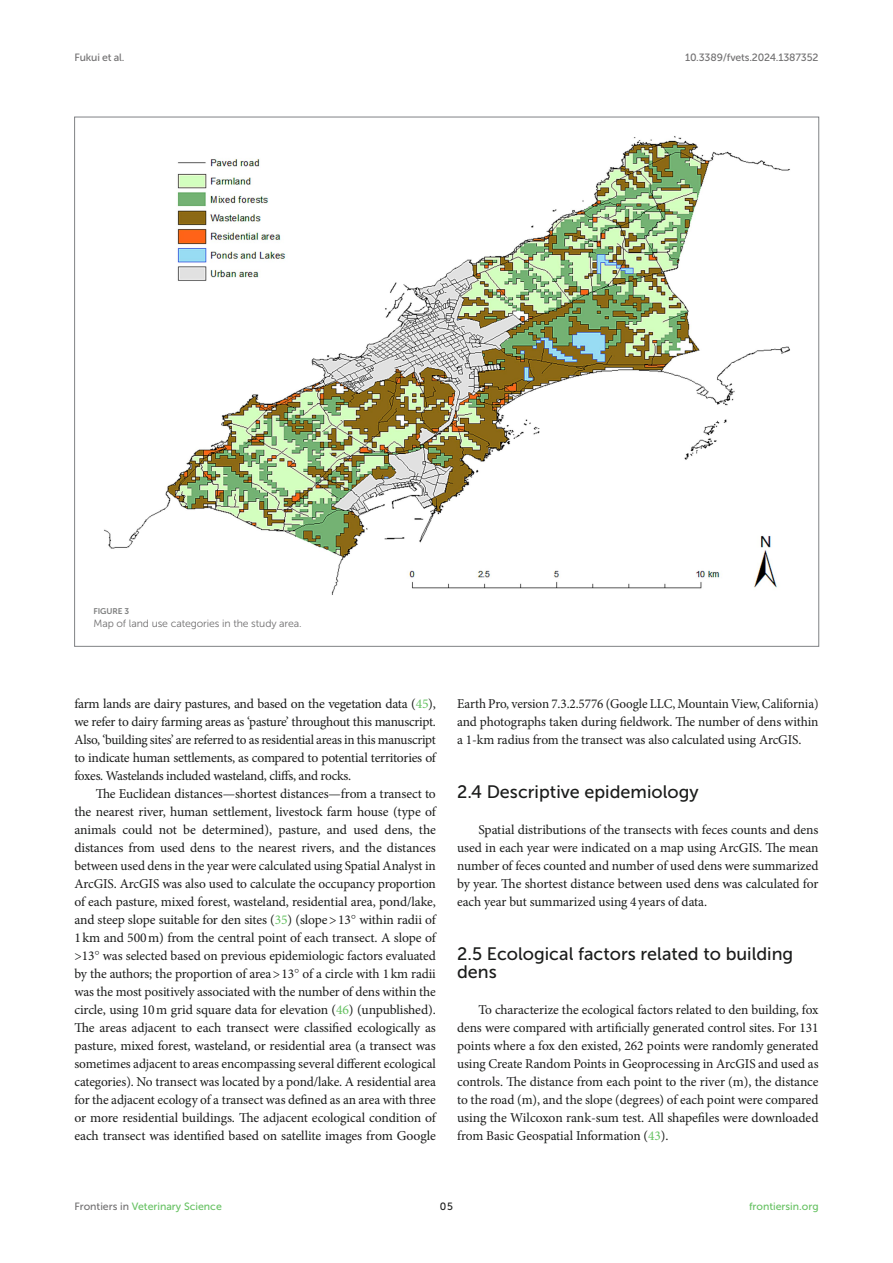
<style>
.page{position:relative;width:893px;height:1263px;background:#fff}
.page>*{position:absolute;margin:0;border:0;box-sizing:border-box;transform-origin:0 0}
.HEAD_2{font:18px/18px "Museo Sans 500";color:#1b1c1b}
.TEXT{font:13.5px/18px "Minion Pro";letter-spacing:-.01em;color:#1b1c1b;text-align:justify}
.TEXT_FLUSH{font:13.5px/18px "Minion Pro";letter-spacing:-.015em;color:#1b1c1b;text-align:justify}
.t1{font:10.5px "Museo Sans 500";color:#65c161}
.FIG_LEG{font:10.5px "Museo Sans 300";letter-spacing:-.01em;color:#706f70}
.t2{font:10.5px "Museo Sans 500";letter-spacing:-.015em;color:#706f70}
.t3{font:10.5px "Museo Sans 500";color:#1b1c1b}
.FIG_HD{font:8.25px "Museo Sans 700";letter-spacing:-.01em;color:#7e7f7f}
.s1{color:#65c161}
.s2{font-family:"STIX"}
.s3{color:#706f70}
</style>
<div class="page">
<img style="left:104px;top:136px;width:686px;height:459px">
<p class="t2" style="left:74px;top:51px;width:52px">Fukui et al.</p>
<p class="t2" style="left:685px;top:51px;width:135px">10.3389/fvets.2024.1387352</p>
<p class="FIG_HD" style="left:94px;top:606px;width:37px">FIGURE 3</p>
<p class="FIG_LEG" style="left:94px;top:618px;width:210px">Map of land use categories in the study area.</p>
<p class="TEXT_FLUSH" style="left:74px;top:695px;width:363px">farm lands are dairy pastures, and based on the vegetation data (<span class="s1">45</span>), we refer to dairy farming areas as ‘pasture’ throughout this manuscript.<br>Also, ‘building sites’ are referred to as residential areas in this manuscript to indicate human settlements, as compared to potential territories of foxes. Wastelands included wasteland, cliffs, and rocks.</p>
<p class="TEXT" style="left:74px;top:785px;width:363px;text-indent:21px">The Euclidean distances—shortest distances—from a transect to the nearest river, human settlement, livestock farm house (type of animals could not be determined), pasture, and used dens, the distances from used dens to the nearest rivers, and the distances between used dens in the year were calculated using Spatial Analyst in ArcGIS. ArcGIS was also used to calculate the occupancy proportion of each pasture, mixed forest, wasteland, residential area, pond/lake, and steep slope suitable for den sites (<span class="s1">35</span>) (slope&gt;13<span class="s2">°</span> within radii of 1km and 500m) from the central point of each transect. A slope of &gt;13<span class="s2">°</span> was selected based on previous epidemiologic factors evaluated by the authors; the proportion of area&gt;13<span class="s2">°</span> of a circle with 1km radii was the most positively associated with the number of dens within the circle, using 10m grid square data for elevation (<span class="s1">46</span>) (unpublished).<br>The areas adjacent to each transect were classified ecologically as pasture, mixed forest, wasteland, or residential area (a transect was sometimes adjacent to areas encompassing several different ecological categories). No transect was located by a pond/lake. A residential area for the adjacent ecology of a transect was defined as an area with three or more residential buildings. The adjacent ecological condition of each transect was identified based on satellite images from Google</p>
<p class="TEXT" style="left:457px;top:695px;width:363px">Earth Pro, version 7.3.2.5776 (Google LLC, Mountain View, California) and photographs taken during fieldwork. The number of dens within a 1-km radius from the transect was also calculated using ArcGIS.</p>
<p class="HEAD_2" style="left:457px;top:783px;width:243px">2.4 Descriptive epidemiology</p>
<p class="TEXT_FLUSH" style="left:457px;top:821px;width:363px;text-indent:21px">Spatial distributions of the transects with feces counts and dens used in each year were indicated on a map using ArcGIS. The mean number of feces counted and number of used dens were summarized by year. The shortest distance between used dens was calculated for each year but summarized using 4years of data.</p>
<p class="HEAD_2" style="left:457px;top:945px;width:338px">2.5 Ecological factors related to building dens</p>
<p class="TEXT_FLUSH" style="left:457px;top:1001px;width:363px;text-indent:21px">To characterize the ecological factors related to den building, fox dens were compared with artificially generated control sites. For 131 points where a fox den existed, 262 points were randomly generated using Create Random Points in Geoprocessing in ArcGIS and used as controls. The distance from each point to the river (m), the distance to the road (m), and the slope (degrees) of each point were compared using the Wilcoxon rank-sum test. All shapefiles were downloaded from Basic Geospatial Information (<span class="s1">43</span>).</p>
<p class="t1" style="left:74px;top:1200px;width:149px"><span class="s3">Frontiers in</span> Veterinary Science</p>
<p class="t3" style="left:440px;top:1200px;width:14px">05</p>
<p class="t1" style="left:749px;top:1200px;width:71px">frontiersin.org</p>
</div>
